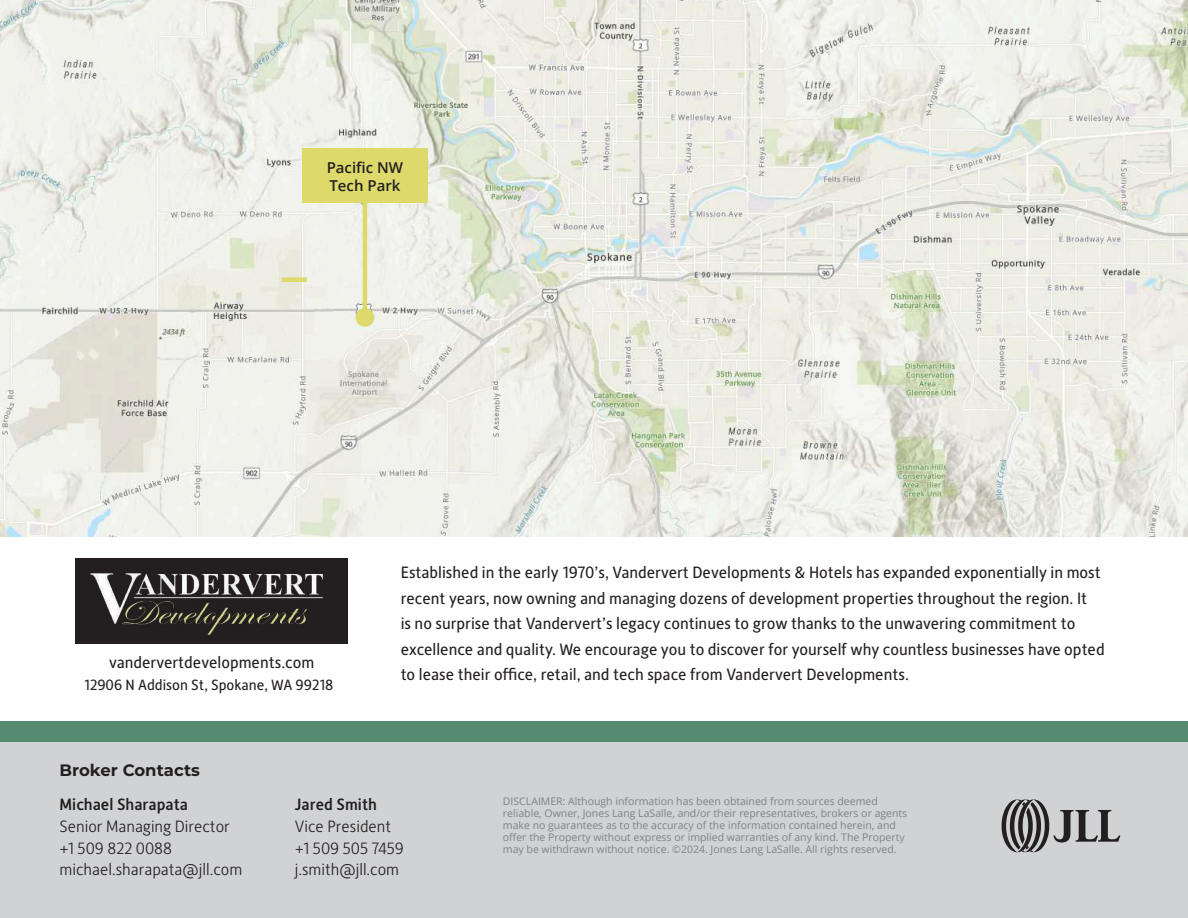
<style>
.page{position:relative;width:1188px;height:918px;background:#fff}
.page>*{position:absolute;margin:0;border:0;box-sizing:border-box;transform-origin:0 0}
.t1{font:16.5px/25.5px "Alber New";color:#231f20}
.t2{font:300 16.5px "Alber New";color:#231f20}
.t3{font:500 16.5px "Alber New";color:#231f20}
.t4{font:700 16.5px "Montserrat";color:#231f20}
.t5{font:15px "Alber New";color:#231f20}
.t6{font:600 15px/18px "Open Sans";color:#231f20}
.t7{font:10.5px/12px "Open Sans";color:#808285}
</style>
<div class="page">
<div style="left:0;top:721px;width:1188px;height:22px;background:#558b6e"></div>
<div style="left:0;top:743px;width:1188px;height:175px;background:#d1d2d4"></div>
<svg style="left:1002px;top:799px;width:118px;height:53px"></svg>
<div style="left:76px;top:558px;width:272px;height:85px;background:#231f20"></div>
<img style="left:90px;top:573px;width:233px;height:62px">
<img style="left:0;top:0;width:1188px;height:537px">
<hr style="left:363px;top:182px;width:4px;height:128px;background:#ddd96a">
<div style="left:284px;top:277px;width:21px;height:5px;background:#ddd96a"></div>
<div style="left:356px;top:308px;width:18px;height:19px;background:#ddd96a;border-radius:50%"></div>
<div style="left:302px;top:148px;width:125px;height:55px;background:#ddd96a"></div>
<p class="t6" style="left:327px;top:158px;width:78px">Pacific NW<br>Tech Park</p>
<p class="t1" style="left:109px;top:649px;width:207px">vandervertdevelopments.com</p>
<p class="t5" style="left:84px;top:675px;width:251px">12906 N Addison St, Spokane, WA 99218</p>
<p class="t4" style="left:60px;top:758px;width:142px">Broker Contacts</p>
<p class="t1" style="left:401px;top:559px;width:706px">Established in the early 1970’s, Vandervert Developments &amp; Hotels has expanded exponentially in most recent years, now owning and managing dozens of development properties throughout the region. It<br>is no surprise that Vandervert’s legacy continues to grow thanks to the unwavering commitment to excellence and quality. We encourage you to discover for yourself why countless businesses have opted to lease their office, retail, and tech space from Vandervert Developments.</p>
<p class="t3" style="left:60px;top:794px;width:130px">Michael Sharapata</p>
<p class="t2" style="left:60px;top:815px;width:172px">Senior Managing Director</p>
<p class="t2" style="left:60px;top:837px;width:114px">+1 509 822 0088</p>
<p class="t2" style="left:60px;top:859px;width:184px">michael.sharapata@jll.com</p>
<p class="t3" style="left:295px;top:794px;width:84px">Jared Smith</p>
<p class="t2" style="left:295px;top:815px;width:98px">Vice President</p>
<p class="t2" style="left:295px;top:837px;width:111px">+1 509 505 7459</p>
<p class="t2" style="left:295px;top:859px;width:106px">j.smith@jll.com</p>
<p class="t7" style="left:503px;top:795px;width:406px">DISCLAIMER: Although information has been obtained from sources deemed reliable, Owner, Jones Lang LaSalle, and/or their representatives, brokers or agents make no guarantees as to the accuracy of the information contained herein, and offer the Property without express or implied warranties of any kind. The Property may be withdrawn without notice. ©2024. Jones Lang LaSalle. All rights reserved.</p>
</div>
